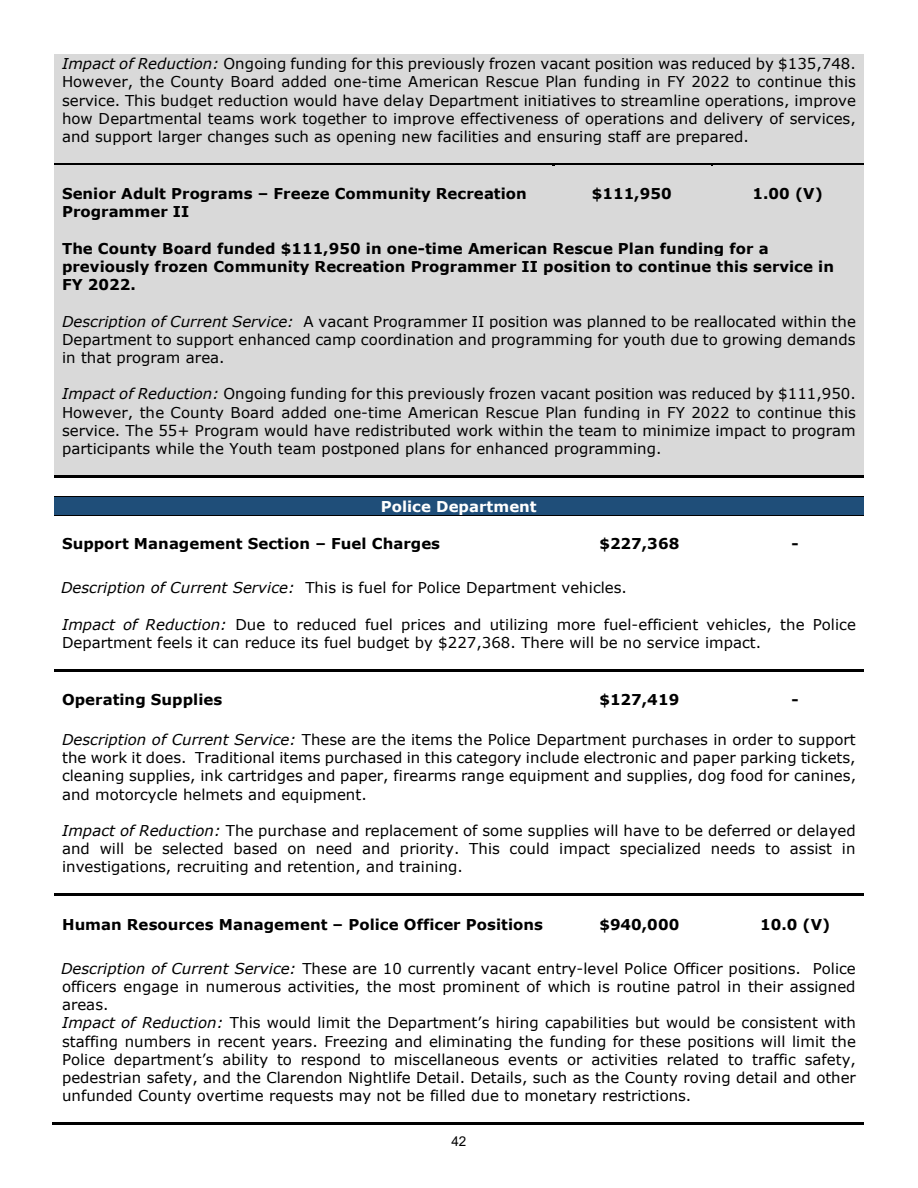
<style>
.page{position:relative;width:918px;height:1188px;background:#fff}
.page>*{position:absolute;margin:0;border:0;box-sizing:border-box;transform-origin:0 0}
.t1{font:15px/18.3px "Verdana";letter-spacing:.005em;color:#000;text-align:justify}
.t2{font:700 15px/18.3px "Verdana";color:#000}
.t3{font:700 15px "Verdana";color:#fff}
.t4{font:13.5px "Arial";color:#000}
.s1{font-style:italic}
</style>
<div class="page">
<div style="left:62px;top:54px;width:794px;height:18px;background:#d9d9d9"></div>
<div style="left:62px;top:72px;width:794px;height:19px;background:#d9d9d9"></div>
<div style="left:62px;top:91px;width:794px;height:18px;background:#d9d9d9"></div>
<div style="left:62px;top:109px;width:794px;height:18px;background:#d9d9d9"></div>
<div style="left:62px;top:127px;width:794px;height:18px;background:#d9d9d9"></div>
<div style="left:62px;top:145px;width:794px;height:18px;background:#d9d9d9"></div>
<div style="left:54px;top:166px;width:498px;height:54px;background:#d9d9d9"></div>
<div style="left:552px;top:166px;width:160px;height:54px;background:#d9d9d9"></div>
<div style="left:712px;top:166px;width:152px;height:54px;background:#d9d9d9"></div>
<hr style="left:54px;top:163px;width:498px;height:3px;background:#000">
<hr style="left:555px;top:163px;width:157px;height:3px;background:#000">
<hr style="left:714px;top:163px;width:150px;height:3px;background:#000">
<div style="left:62px;top:220px;width:794px;height:18px;background:#d9d9d9"></div>
<div style="left:62px;top:238px;width:794px;height:19px;background:#d9d9d9"></div>
<div style="left:62px;top:257px;width:794px;height:18px;background:#d9d9d9"></div>
<div style="left:62px;top:275px;width:794px;height:18px;background:#d9d9d9"></div>
<div style="left:62px;top:293px;width:794px;height:18px;background:#d9d9d9"></div>
<div style="left:62px;top:311px;width:794px;height:19px;background:#d9d9d9"></div>
<div style="left:62px;top:330px;width:794px;height:18px;background:#d9d9d9"></div>
<div style="left:62px;top:348px;width:794px;height:18px;background:#d9d9d9"></div>
<div style="left:62px;top:366px;width:794px;height:18px;background:#d9d9d9"></div>
<div style="left:62px;top:384px;width:794px;height:19px;background:#d9d9d9"></div>
<div style="left:62px;top:403px;width:794px;height:18px;background:#d9d9d9"></div>
<div style="left:62px;top:421px;width:794px;height:18px;background:#d9d9d9"></div>
<div style="left:62px;top:439px;width:794px;height:18px;background:#d9d9d9"></div>
<div style="left:62px;top:457px;width:794px;height:19px;background:#d9d9d9"></div>
<hr style="left:54px;top:476px;width:810px;height:2px;background:#000">
<div style="left:62px;top:497px;width:794px;height:18px;background:#1f4e79"></div>
<hr style="left:54px;top:496px;width:810px;height:1px;background:#000">
<hr style="left:54px;top:515px;width:810px;height:1px;background:#000">
<hr style="left:54px;top:669px;width:810px;height:2px;background:#000">
<hr style="left:54px;top:894px;width:498px;height:2px;background:#000">
<hr style="left:555px;top:894px;width:172px;height:2px;background:#000">
<hr style="left:729px;top:894px;width:135px;height:2px;background:#000">
<hr style="left:53px;top:1123px;width:811px;height:2px;background:#000">
<p class="t1" style="left:62px;top:54px;width:795px"><span class="s1">Impact of Reduction:</span> Ongoing funding for this previously frozen vacant position was reduced by $135,748.<br>However, the County Board added one-time American Rescue Plan funding in FY 2022 to continue this service. This budget reduction would have delay Department initiatives to streamline operations, improve how Departmental teams work together to improve effectiveness of operations and delivery of services, and support larger changes such as opening new facilities and ensuring staff are prepared.</p>
<p class="t2" style="left:62px;top:184px;width:466px">Senior Adult Programs – Freeze Community Recreation<br>Programmer II</p>
<p class="t2" style="left:592px;top:184px;width:81px">$111,950</p>
<p class="t2" style="left:753px;top:184px;width:72px">1.00 (V)</p>
<p class="t2" style="left:62px;top:239px;width:774px">The County Board funded $111,950 in one-time American Rescue Plan funding for a previously frozen Community Recreation Programmer II position to continue this service in<br>FY 2022.</p>
<p class="t1" style="left:62px;top:312px;width:795px"><span class="s1">Description of Current Service:</span> A vacant Programmer II position was planned to be reallocated within the Department to support enhanced camp coordination and programming for youth due to growing demands in that program area.</p>
<p class="t1" style="left:62px;top:385px;width:795px"><span class="s1">Impact of Reduction:</span> Ongoing funding for this previously frozen vacant position was reduced by $111,950.<br>However, the County Board added one-time American Rescue Plan funding in FY 2022 to continue this service. The 55+ Program would have redistributed work within the team to minimize impact to program participants while the Youth team postponed plans for enhanced programming.</p>
<p class="t3" style="left:381px;top:496px;width:157px">Police Department</p>
<p class="t2" style="left:62px;top:534px;width:380px">Support Management Section – Fuel Charges</p>
<p class="t2" style="left:599px;top:534px;width:81px">$227,368</p>
<p class="t2" style="left:792px;top:534px;width:9px">-</p>
<p class="t1" style="left:61px;top:579px;width:567px"><span class="s1">Description of Current Service:</span> This is fuel for Police Department vehicles.</p>
<p class="t1" style="left:62px;top:615px;width:795px"><span class="s1">Impact of Reduction:</span> Due to reduced fuel prices and utilizing more fuel-efficient vehicles, the Police<br>Department feels it can reduce its fuel budget by $227,368. There will be no service impact.</p>
<p class="t2" style="left:62px;top:690px;width:162px">Operating Supplies</p>
<p class="t2" style="left:599px;top:690px;width:81px">$127,419</p>
<p class="t2" style="left:792px;top:690px;width:9px">-</p>
<p class="t1" style="left:62px;top:730px;width:796px"><span class="s1">Description of Current Service:</span> These are the items the Police Department purchases in order to support the work it does. Traditional items purchased in this category include electronic and paper parking tickets, cleaning supplies, ink cartridges and paper, firearms range equipment and supplies, dog food for canines, and motorcycle helmets and equipment.</p>
<p class="t1" style="left:62px;top:821px;width:795px"><span class="s1">Impact of Reduction:</span> The purchase and replacement of some supplies will have to be deferred or delayed and will be selected based on need and priority. This could impact specialized needs to assist in investigations, recruiting and retention, and training.</p>
<p class="t2" style="left:62px;top:915px;width:482px">Human Resources Management – Police Officer Positions</p>
<p class="t2" style="left:599px;top:915px;width:81px">$940,000</p>
<p class="t2" style="left:760px;top:915px;width:72px">10.0 (V)</p>
<p class="t1" style="left:61px;top:959px;width:796px"><span class="s1">Description of Current Service:</span> These are 10 currently vacant entry-level Police Officer positions. Police officers engage in numerous activities, the most prominent of which is routine patrol in their assigned areas.</p>
<p class="t1" style="left:62px;top:1014px;width:795px"><span class="s1">Impact of Reduction:</span> This would limit the Department’s hiring capabilities but would be consistent with staffing numbers in recent years. Freezing and eliminating the funding for these positions will limit the Police department’s ability to respond to miscellaneous events or activities related to traffic safety, pedestrian safety, and the Clarendon Nightlife Detail. Details, such as the County roving detail and other unfunded County overtime requests may not be filled due to monetary restrictions.</p>
<p class="t4" style="left:451px;top:1132px;width:17px">42</p>
</div>
